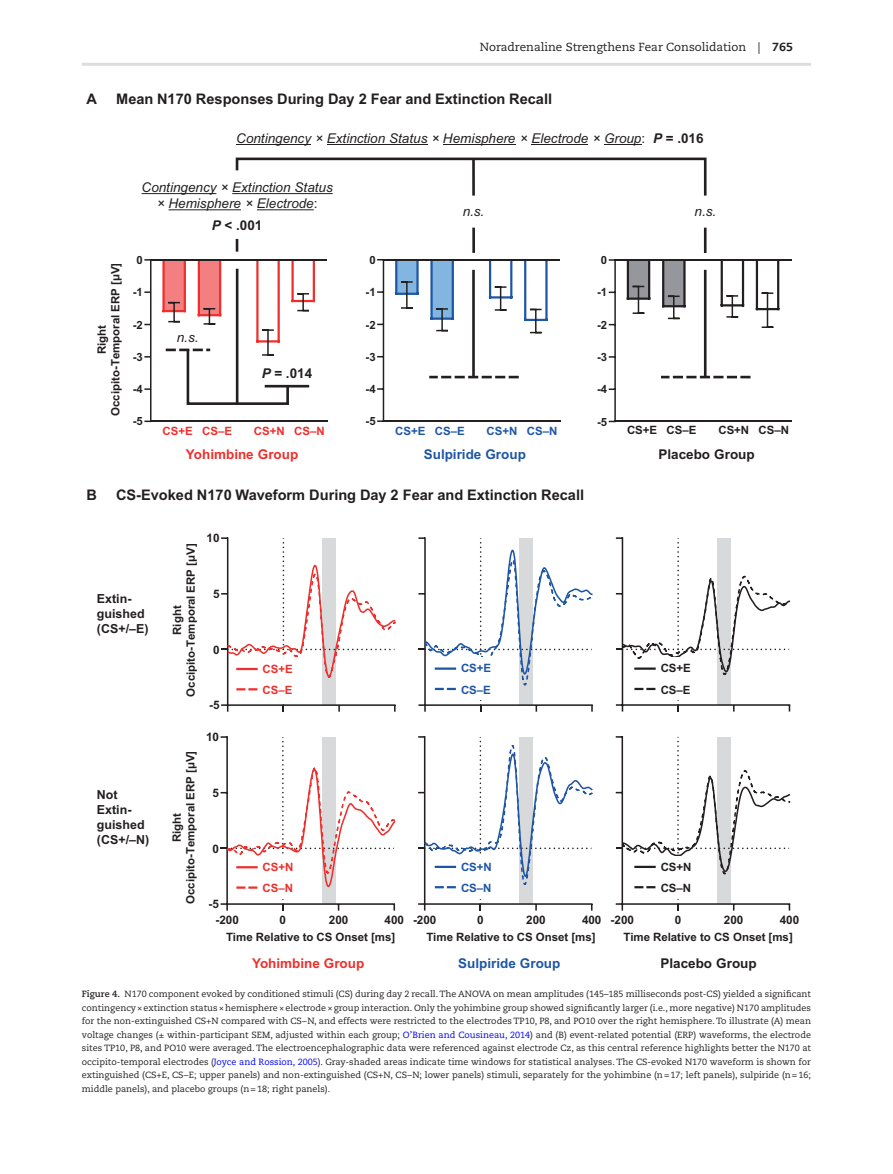
<style>
.page{position:relative;width:893px;height:1174px;background:#fff}
.page>*{position:absolute;margin:0;border:0;box-sizing:border-box;transform-origin:0 0}
.t1{font:700 14.55px "Arial";color:#231f20}
.t2{font:italic 13.5px/16.2px "Arial";color:#231f20;text-align:center}
.t3{font:700 13.5px "Arial";color:#231f20}
.t4{font:700 13.5px "Arial";color:#ee2f2c}
.t5{font:700 13.5px "Arial";color:#1e56a6}
.t6{font:700 12.45px/15px "Arial";color:#231f20}
.t7{font:11.7px "Caecilia LT Std";color:#231f20}
.t8{font:700 11.7px "Arial";letter-spacing:.005em;color:#231f20}
.t9{font:700 11.4px/13.6px "Arial";color:#231f20;text-align:center}
.t10{font:700 11.4px/21.1px "Arial";color:#ee2f2c}
.t11{font:700 11.4px/21.1px "Arial";letter-spacing:-.005em;color:#1e56a6}
.t12{font:700 11.25px "Arial";color:#231f20}
.t13{font:9px/13.5px "Caecilia LT Std";color:#231f20;text-align:justify}
.s1{font-weight:800}
.s2{font-style:normal}
.s3{font-weight:700}
.s4{font-weight:700;font-style:normal}
.s5{font-style:italic}
.s6{font-family:"Gandhari Unicode"}
.s7{color:#00f}
</style>
<div class="page">
<hr style="left:82px;top:63px;width:729px;height:3px;background:#dcdddf">
<hr style="left:150px;top:420px;width:178px;height:2px;background:#231f20">
<hr style="left:151px;top:259px;width:176px;height:2px;background:#231f20">
<hr style="left:150px;top:259px;width:1px;height:163px;background:#231f20">
<svg style="left:144px;top:420px;width:6px;height:2px"></svg>
<svg style="left:144px;top:388px;width:6px;height:2px"></svg>
<svg style="left:144px;top:291px;width:6px;height:2px"></svg>
<svg style="left:144px;top:259px;width:6px;height:2px"></svg>
<hr style="left:383px;top:420px;width:177px;height:2px;background:#231f20">
<hr style="left:383px;top:259px;width:1px;height:163px;background:#231f20">
<svg style="left:377px;top:420px;width:6px;height:2px"></svg>
<svg style="left:377px;top:388px;width:6px;height:2px"></svg>
<hr style="left:614px;top:421px;width:178px;height:1px;background:#231f20">
<hr style="left:615px;top:259px;width:176px;height:2px;background:#231f20">
<hr style="left:614px;top:259px;width:2px;height:163px;background:#231f20">
<svg style="left:756px;top:261px;width:23px;height:67px"></svg>
<svg style="left:721px;top:261px;width:23px;height:57px"></svg>
<svg style="left:142px;top:193px;width:74px;height:1px"></svg>
<svg style="left:169px;top:209px;width:65px;height:1px"></svg>
<svg style="left:221px;top:537px;width:175px;height:174px"></svg>
<svg style="left:221px;top:736px;width:174px;height:174px"></svg>
<svg style="left:418px;top:537px;width:175px;height:174px"></svg>
<svg style="left:418px;top:736px;width:175px;height:174px"></svg>
<svg style="left:616px;top:537px;width:174px;height:174px"></svg>
<svg style="left:616px;top:736px;width:174px;height:174px"></svg>
<svg style="left:708px;top:376px;width:42px;height:2px"></svg>
<svg style="left:234px;top:157px;width:474px;height:223px"></svg>
<div style="left:459px;top:196px;width:260px;height:32px;background:#fff"></div>
<hr style="left:236px;top:144px;width:75px;height:1px;background:#231f20">
<hr style="left:327px;top:144px;width:100px;height:1px;background:#231f20">
<hr style="left:443px;top:144px;width:72px;height:1px;background:#231f20">
<hr style="left:531px;top:144px;width:57px;height:1px;background:#231f20">
<hr style="left:604px;top:144px;width:37px;height:1px;background:#231f20">
<svg style="left:162px;top:260px;width:153px;height:145px"></svg>
<p class="t7" style="left:480px;top:40px;width:315px">Noradrenaline Strengthens Fear Consolidation | <span class="s1">765</span></p>
<h1 class="t1" style="left:86px;top:89px;width:12px">A</h1>
<h1 class="t1" style="left:116px;top:89px;width:438px">Mean N170 Responses During Day 2 Fear and Extinction Recall</h1>
<h2 class="t2" style="left:236px;top:130px;width:469px">Contingency × Extinction Status × Hemisphere × Electrode × Group<span class="s2">:</span> <span class="s3">P</span> <span class="s4">= .016</span></h2>
<p class="t9" style="left:95px;top:416px;width:154px;rotate:-90deg">Right<br>Occipito- meT po El ar RP [μV]</p>
<h2 class="t2" style="left:142px;top:179px;width:193px">Contingency × Extinction Status × Hemisphere × Electrode<span class="s2">:</span></h2>
<h2 class="t3" style="left:212px;top:217px;width:52px"><span class="s5">P</span> &lt; .001</h2>
<p class="t12" style="left:137px;top:253px;width:8px">0</p>
<p class="t12" style="left:133px;top:285px;width:12px">-1</p>
<p class="t12" style="left:133px;top:317px;width:12px">-2</p>
<p class="t12" style="left:133px;top:349px;width:12px">-3</p>
<p class="t12" style="left:133px;top:382px;width:12px">-4</p>
<p class="t12" style="left:133px;top:414px;width:12px">-5</p>
<h2 class="t2" style="left:177px;top:329px;width:23px">n.s.</h2>
<h2 class="t3" style="left:262px;top:364px;width:52px"><span class="s5">P</span> = .014</h2>
<p class="t10" style="left:162px;top:421px;width:71px">CS+E CS–E</p>
<p class="t10" style="left:254px;top:421px;width:72px">CS+N CS–N</p>
<h2 class="t4" style="left:186px;top:445px;width:114px">Yohimbine Group</h2>
<h2 class="t2" style="left:463px;top:204px;width:23px">n.s.</h2>
<h2 class="t2" style="left:695px;top:204px;width:23px">n.s.</h2>
<p class="t12" style="left:369px;top:252px;width:8px">0</p>
<p class="t12" style="left:601px;top:253px;width:8px">0</p>
<p class="t12" style="left:366px;top:285px;width:12px">-1</p>
<p class="t12" style="left:597px;top:285px;width:12px">-1</p>
<p class="t12" style="left:366px;top:317px;width:12px">-2</p>
<p class="t12" style="left:597px;top:317px;width:12px">-2</p>
<p class="t12" style="left:366px;top:349px;width:12px">-3</p>
<p class="t12" style="left:597px;top:350px;width:12px">-3</p>
<p class="t12" style="left:366px;top:382px;width:12px">-4</p>
<p class="t12" style="left:597px;top:382px;width:12px">-4</p>
<p class="t12" style="left:366px;top:414px;width:12px">-5</p>
<p class="t11" style="left:395px;top:421px;width:71px">CS+E CS–E</p>
<p class="t11" style="left:487px;top:421px;width:72px">CS+N CS–N</p>
<p class="t12" style="left:597px;top:414px;width:12px">-5</p>
<p class="t9" style="left:627px;top:424px;width:71px">CS+E CS–E</p>
<p class="t9" style="left:718px;top:424px;width:72px">CS+N CS–N</p>
<h2 class="t5" style="left:424px;top:445px;width:104px">Sulpiride Group</h2>
<h2 class="t3" style="left:659px;top:445px;width:98px">Placebo Group</h2>
<h1 class="t1" style="left:86px;top:485px;width:12px">B</h1>
<h1 class="t1" style="left:116px;top:485px;width:470px">CS-Evoked N170 Waveform During Day 2 Fear and Extinction Recall</h1>
<h3 class="t6" style="left:97px;top:591px;width:53px">Extin&shy;guished (CS+/–E)</h3>
<h3 class="t6" style="left:97px;top:787px;width:54px">Not<br>Extin&shy;guished (CS+/–N)</h3>
<p class="t9" style="left:171px;top:696px;width:154px;rotate:-90deg">Right<br>Occipito-Temporal ERP [μV]</p>
<p class="t9" style="left:170px;top:904px;width:154px;rotate:-90deg">Right<br>Occipito-Temporal ERP [μV]</p>
<p class="t8" style="left:207px;top:530px;width:15px">10</p>
<p class="t8" style="left:213px;top:586px;width:8px">5</p>
<p class="t8" style="left:213px;top:642px;width:8px">0</p>
<p class="t8" style="left:209px;top:697px;width:12px">-5</p>
<p class="t8" style="left:206px;top:729px;width:15px">10</p>
<p class="t8" style="left:213px;top:785px;width:8px">5</p>
<p class="t8" style="left:213px;top:841px;width:8px">0</p>
<p class="t8" style="left:209px;top:896px;width:12px">-5</p>
<p class="t10" style="left:263px;top:658px;width:32px">CS+E<br>CS–E</p>
<p class="t10" style="left:263px;top:856px;width:32px">CS+N<br>CS–N</p>
<p class="t11" style="left:461px;top:658px;width:32px">CS+E<br>CS–E</p>
<p class="t11" style="left:461px;top:856px;width:32px">CS+N<br>CS–N</p>
<p class="t9" style="left:661px;top:658px;width:32px;line-height:21.1px;text-align:left">CS+E<br>CS–E</p>
<p class="t9" style="left:661px;top:856px;width:32px;line-height:21.1px;text-align:left">CS+N<br>CS–N</p>
<p class="t8" style="left:215px;top:911px;width:25px">-200</p>
<p class="t8" style="left:280px;top:911px;width:8px">0</p>
<p class="t8" style="left:329px;top:911px;width:21px">200</p>
<p class="t8" style="left:384px;top:911px;width:21px">400</p>
<p class="t8" style="left:413px;top:911px;width:25px">-200</p>
<p class="t8" style="left:477px;top:911px;width:8px">0</p>
<p class="t8" style="left:526px;top:911px;width:21px">200</p>
<p class="t8" style="left:582px;top:911px;width:54px">400 -200</p>
<p class="t8" style="left:675px;top:911px;width:8px">0</p>
<p class="t8" style="left:724px;top:911px;width:21px">200</p>
<p class="t8" style="left:780px;top:911px;width:21px">400</p>
<p class="t9" style="left:226px;top:930px;width:171px">Time Relative to CS Onset [ms]</p>
<p class="t9" style="left:426px;top:930px;width:171px">Time Relative to CS Onset [ms]</p>
<p class="t9" style="left:623px;top:930px;width:171px">Time Relative to CS Onset [ms]</p>
<h2 class="t4" style="left:252px;top:954px;width:114px">Yohimbine Group</h2>
<h2 class="t5" style="left:458px;top:954px;width:104px">Sulpiride Group</h2>
<h2 class="t3" style="left:660px;top:954px;width:98px">Placebo Group</h2>
<p class="t13" style="left:82px;top:987px;width:731px"><span class="s3">Figure 4.</span> N170 component evoked by conditioned stimuli (CS) during day 2 recall. The ANOVA on mean amplitudes (145–185 milliseconds post-CS) yielded a significant contingency<span class="s6">×</span>extinction status<span class="s6">×</span>hemisphere<span class="s6">×</span>electrode<span class="s6">×</span>group interaction. Only the yohimbine group showed significantly larger (i.e., more negative) N170 amplitudes for the non-extinguished CS+N compared with CS−N, and effects were restricted to the electrodes TP10, P8, and PO10 over the right hemisphere. To illustrate (A) mean voltage changes (± within-participant SEM, adjusted within each group; <span class="s7">O’Brien and Cousineau, 2014</span>) and (B) event-related potential (ERP) waveforms, the electrode sites TP10, P8, and PO10 were averaged. The electroencephalographic data were referenced against electrode Cz, as this central reference highlights better the N170 at occipito-temporal electrodes (<span class="s7">Joyce and Rossion, 2005</span>). Gray-shaded areas indicate time windows for statistical analyses. The CS-evoked N170 waveform is shown for extinguished (CS+E, CS−E; upper panels) and non-extinguished (CS+N, CS−N; lower panels) stimuli, separately for the yohimbine (n=17; left panels), sulpiride (n=16; middle panels), and placebo groups (n=18; right panels).</p>
</div>
